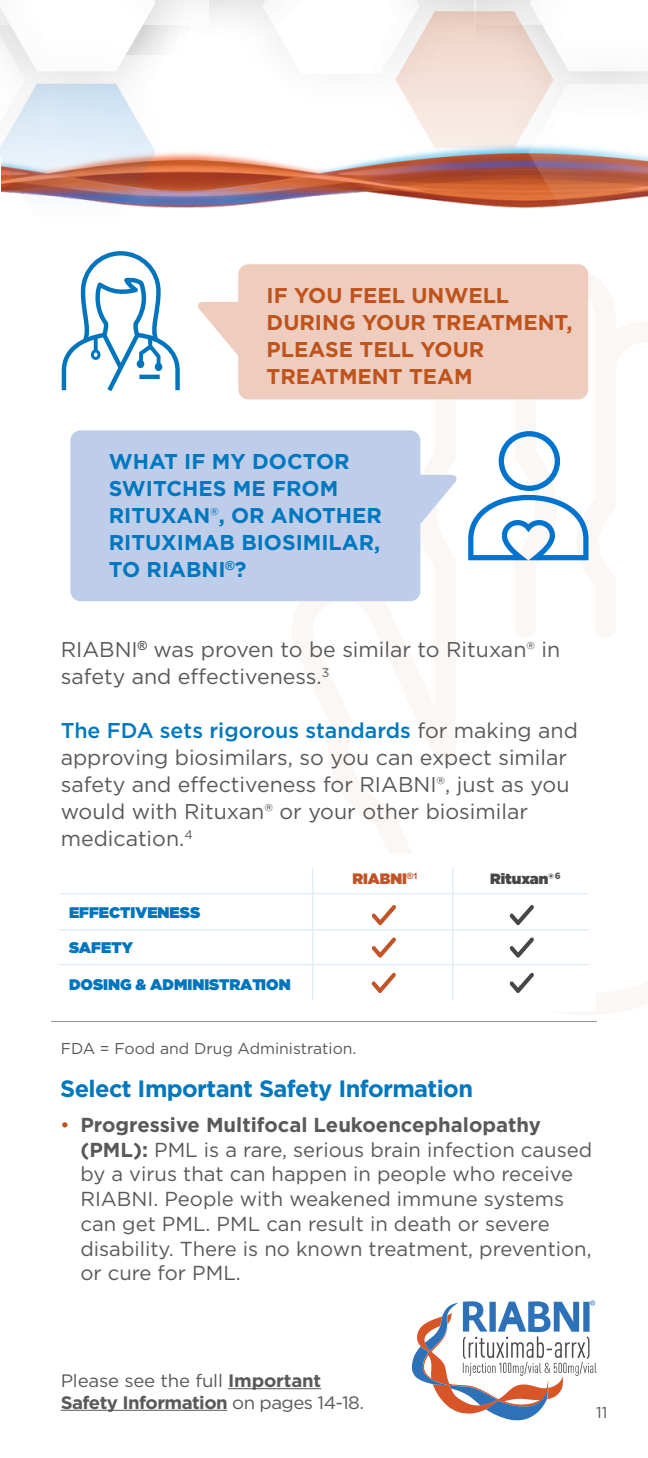
<style>
.page{position:relative;width:648px;height:1458px;background:#fff}
.page>*{position:absolute;margin:0;border:0;box-sizing:border-box;transform-origin:0 0}
.t1{font:700 23.62px "Gotham";letter-spacing:-.025em;color:#0077be}
.t2{font:21.38px/27px "Gotham";color:#58595b}
.t3{font:700 21.38px/27px "Gotham";color:#0077be}
.t4{font:700 21.38px/27px "Gotham";color:#bf531c}
.t5{font:20.25px/24.8px "Gotham";color:#58595b}
.t6{font:18px/21.6px "Gotham";letter-spacing:-.01em;color:#58595b}
.t7{font:15.75px "Gotham";color:#58595b}
.t8{font:900 15.3px "Gotham";color:#0075bd}
.t9{font:900 15.08px "Gotham";letter-spacing:-.005em;color:#c15427}
.t10{font:900 14.85px "Gotham";color:#474747}
.t11{font:900 9px "Gotham";color:#58595b}
.s1{font-weight:400}
.s2{font-weight:500;color:#0077be}
.s3{color:#bf531c}
.s4{font-weight:700}
</style>
<div class="page">
<hr style="left:228px;top:1388px;width:93px;height:1px;background:#58595b">
<hr style="left:61px;top:1410px;width:166px;height:1px;background:#58595b">
<svg style="left:412px;top:1300px;width:185px;height:121px"></svg>
<img style="left:209px;top:153px;width:53px;height:55px">
<div style="left:499px;top:431px;width:61px;height:60px;border:5px solid #0073cf;border-radius:50%"></div>
<svg style="left:468px;top:443px;width:121px;height:118px"></svg>
<div style="left:70px;top:430px;width:350px;height:171px;background:#beceea;border-radius:10px"></div>
<svg style="left:290px;top:443px;width:167px;height:159px"></svg>
<svg style="left:61px;top:279px;width:119px;height:112px"></svg>
<div style="left:91px;top:350px;width:9px;height:10px;border:3px solid #0075bd;border-radius:50%"></div>
<div style="left:137px;top:360px;width:7px;height:8px;background:#0075bd;border-radius:50%"></div>
<div style="left:155px;top:363px;width:7px;height:8px;background:#0075bd;border-radius:50%"></div>
<div style="left:238px;top:264px;width:350px;height:135px;background:#eeccbe;border-radius:10px"></div>
<svg style="left:198px;top:302px;width:41px;height:61px"></svg>
<hr style="left:51px;top:1021px;width:546px;height:1px;background:#939598">
<hr style="left:312px;top:868px;width:1px;height:132px;background:#e3edf7">
<hr style="left:59px;top:964px;width:530px;height:1px;background:#e3edf7">
<hr style="left:452px;top:868px;width:1px;height:132px;background:#e3edf7">
<svg style="left:372px;top:937px;width:24px;height:21px"></svg>
<svg style="left:372px;top:973px;width:24px;height:20px"></svg>
<svg style="left:372px;top:905px;width:24px;height:20px"></svg>
<svg style="left:510px;top:937px;width:24px;height:21px"></svg>
<svg style="left:510px;top:973px;width:24px;height:20px"></svg>
<svg style="left:510px;top:905px;width:24px;height:20px"></svg>
<hr style="left:59px;top:929px;width:530px;height:2px;background:#e3edf7">
<hr style="left:59px;top:893px;width:530px;height:1px;background:#e3edf7">
<div style="left:80px;top:0;width:264px;height:54px;background:#f6f6f6"></div>
<div style="left:209px;top:0;width:264px;height:132px;background:#000;opacity:.25"></div>
<div style="left:0;top:25px;width:209px;height:254px;background:#000;opacity:.25"></div>
<svg style="left:0;top:0;width:156px;height:221px"></svg>
<div style="left:475px;top:25px;width:173px;height:254px;background:#000;opacity:.25"></div>
<svg style="left:262px;top:0;width:386px;height:221px"></svg>
<p class="t4" style="left:267px;top:281px;width:307px">IF YOU FEEL UNWELL<br>DURING YOUR TREATMENT,<br>PLEASE TELL YOUR<br>TREATMENT TEAM</p>
<p class="t3" style="left:109px;top:448px;width:275px">WHAT IF MY DOCTOR<br>SWITCHES ME FROM<br>RITUXAN<span class="s1">®</span>, OR ANOTHER<br>RITUXIMAB BIOSIMILAR,<br>TO RIABNI<sup>®</sup>?</p>
<p class="t2" style="left:61px;top:636px;width:501px">RIABNI<sup>®</sup> was proven to be similar to Rituxan® in safety and effectiveness.<sup>3</sup></p>
<p class="t2" style="left:61px;top:717px;width:519px"><span class="s2">The FDA sets rigorous standards</span> for making and approving biosimilars, so you can expect similar safety and effectiveness for RIABNI®, just as you would with Rituxan® or your other biosimilar medication.<sup>4</sup></p>
<p class="t10" style="left:490px;top:868px;width:65px">Rituxan®</p>
<p class="t8" style="left:69px;top:901px;width:133px">EFFECTIVENESS</p>
<p class="t8" style="left:69px;top:937px;width:65px">SAFETY</p>
<p class="t8" style="left:69px;top:974px;width:223px">DOSING &amp; ADMINISTRATION</p>
<p class="t11" style="left:555px;top:870px;width:7px">6</p>
<p class="t9" style="left:352px;top:868px;width:67px">RIABNI<sup>®1</sup></p>
<p class="t7" style="left:61px;top:1038px;width:297px">FDA = Food and Drug Administration.</p>
<p class="t1" style="left:60px;top:1073px;width:414px">Select Important Safety Information</p>
<p class="t5" style="left:80px;top:1112px;width:513px;text-indent:-20px"><span class="s3">•</span> <span class="s4">Progressive Multifocal Leukoencephalopathy (PML):</span> PML is a rare, serious brain infection caused by a virus that can happen in people who receive RIABNI. People with weakened immune systems can get PML. PML can result in death or severe disability. There is no known treatment, prevention, or cure for PML.</p>
<p class="t6" style="left:61px;top:1369px;width:305px">Please see the full <span class="s4">Important<br>Safety Information</span> on pages 14-18.</p>
<p class="t7" style="left:596px;top:1402px;width:13px">11</p>
</div>
